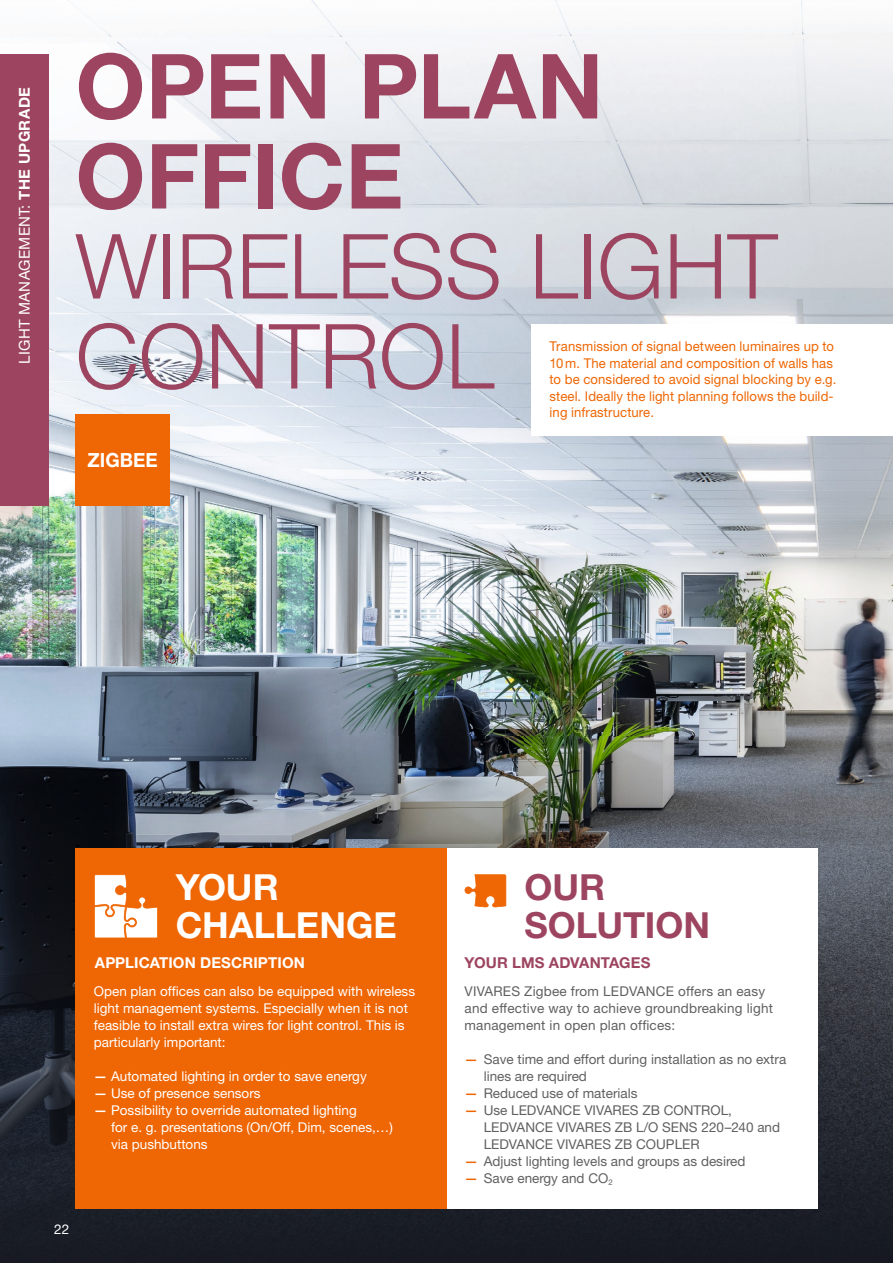
<style>
.page{position:relative;width:893px;height:1263px;background:#fff}
.page>*{position:absolute;margin:0;border:0;box-sizing:border-box;transform-origin:0 0}
.t1{font:300 90px/90px "Helvetica Neue LT Pro";color:#9d4560}
.t2{font:700 90px/90px "Helvetica Neue LT Pro";letter-spacing:.005em;color:#9d4560}
.t3{font:700 36px/37.5px "Helvetica Neue LT Pro";color:#fff}
.t4{font:700 36px/37.5px "Helvetica Neue LT Pro";letter-spacing:-.005em;color:#9d4560}
.t5{font:700 19.5px "Helvetica Neue LT Pro";color:#fff}
.t6{font:15px "Helvetica Neue LT Pro";letter-spacing:.02em;color:#fff}
.t7{font:700 15px "Helvetica Neue LT Pro";letter-spacing:.01em;color:#fff}
.t8{font:700 15px "Helvetica Neue LT Pro";letter-spacing:.005em;color:#9d4560}
.t9{font:13.5px/17px "Helvetica Neue LT Pro";color:#606060}
.t10{font:13.5px/17px "Helvetica Neue LT Pro";color:#fff}
.t11{font:13.5px/16.5px "Helvetica Neue LT Pro";letter-spacing:.01em;color:#ef6604}
.s1{font-weight:700}
.s2{font-weight:500}
.s3{font-weight:500;color:#ef6604}
</style>
<div class="page">
<img style="left:0;top:1px;width:893px;height:1262px">
<div style="left:0;top:54px;width:49px;height:452px;background:#9d4560"></div>
<div style="left:446px;top:849px;width:371px;height:360px;background:#fff"></div>
<div style="left:75px;top:849px;width:371px;height:360px;background:#ef6604"></div>
<svg style="left:465px;top:874px;width:41px;height:33px"></svg>
<svg style="left:94px;top:874px;width:64px;height:64px"></svg>
<div style="left:75px;top:414px;width:95px;height:92px;background:#ef6604"></div>
<div style="left:531px;top:324px;width:362px;height:111px;background:#fff"></div>
<p class="t6" style="left:16px;top:364px;width:278px;rotate:-90deg">LIGHT MANAGEMENT: <span class="s1">THE UPGRADE</span></p>
<h1 class="t2" style="left:75px;top:39px;width:529px">OPEN PLAN<br>OFFICE</h1>
<h1 class="t1" style="left:75px;top:220px;width:704px">WIRELESS LIGHT<br>CONTROL</h1>
<p class="t11" style="left:550px;top:338px;width:288px">Transmission of signal between luminaires up to 10 m. The material and composition of walls has to be considered to avoid signal blocking by e.g. steel. Ideally the light planning follows the build&shy;ing infrastructure.</p>
<h3 class="t5" style="left:87px;top:448px;width:72px">ZIGBEE</h3>
<p class="t10" style="left:54px;top:1221px;width:17px">22</p>
<h2 class="t3" style="left:176px;top:867px;width:222px">YOUR<br>CHALLENGE</h2>
<p class="t7" style="left:95px;top:953px;width:212px">APPLICATION DESCRIPTION</p>
<p class="t8" style="left:465px;top:953px;width:187px">YOUR LMS ADVANTAGES</p>
<h2 class="t4" style="left:525px;top:867px;width:187px">OUR<br>SOLUTION</h2>
<p class="t10" style="left:94px;top:983px;width:323px">Open plan offices can also be equipped with wireless light management systems. Especially when it is not feasible to install extra wires for light control. This is particularly important:</p>
<p class="t10" style="left:94px;top:1068px;width:274px"><span class="s2">—</span> Automated lighting in order to save energy</p>
<p class="t10" style="left:94px;top:1085px;width:168px"><span class="s2">—</span> Use of presence sensors</p>
<p class="t10" style="left:111px;top:1102px;width:283px;text-indent:-17px"><span class="s2">—</span> Possibility to override automated lighting<br>for e. g. presentations (On/Off, Dim, scenes,…) via pushbuttons</p>
<p class="t9" style="left:465px;top:983px;width:310px">VIVARES Zigbee from LEDVANCE offers an easy and effective way to achieve groundbreaking light management in open plan offices:</p>
<p class="t9" style="left:484px;top:1051px;width:304px;text-indent:-19px"><span class="s3">—</span> Save time and effort during installation as no extra lines are required</p>
<p class="t9" style="left:465px;top:1085px;width:174px"><span class="s3">—</span> Reduced use of materials</p>
<p class="t9" style="left:484px;top:1102px;width:298px;text-indent:-19px"><span class="s3">—</span> Use LEDVANCE VIVARES ZB CONTROL,<br>LEDVANCE VIVARES ZB L/O SENS 220–240 and<br>LEDVANCE VIVARES ZB COUPLER</p>
<p class="t9" style="left:465px;top:1153px;width:282px"><span class="s3">—</span> Adjust lighting levels and groups as desired</p>
<p class="t9" style="left:465px;top:1170px;width:150px"><span class="s3">—</span> Save energy and CO<sub>2</sub></p>
</div>
